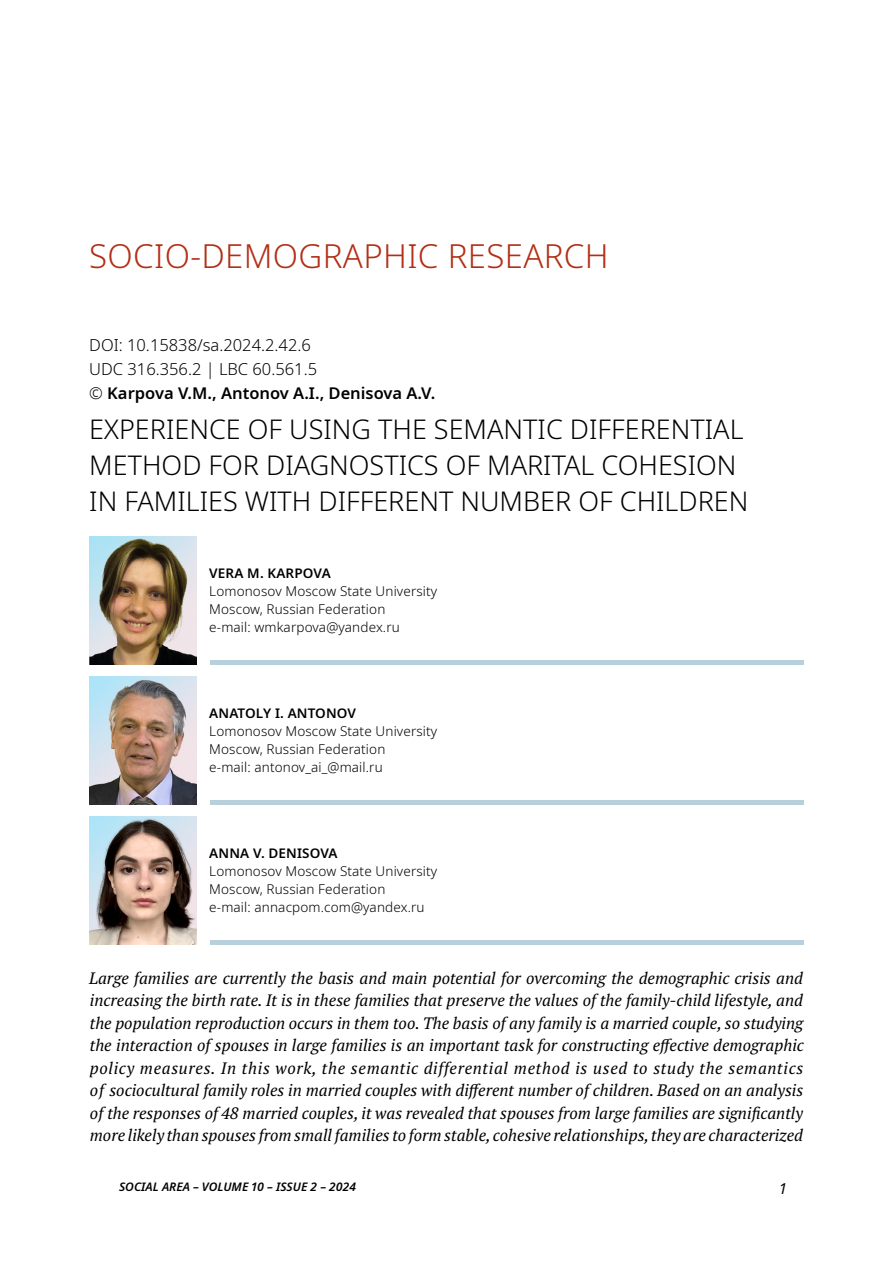
<style>
.page{position:relative;width:893px;height:1263px;background:#fff}
.page>*{position:absolute;margin:0;border:0;box-sizing:border-box;transform-origin:0 0}
.t1{font:300 33px "Noto Sans";letter-spacing:.01em;color:#b22f16}
.t2{font:300 27px/36px "Noto Sans";color:#000}
.t3{font:italic 16.5px/22.5px "PT Serif Pro";color:#000;text-align:justify}
.t4{font:300 16.5px/23.9px "Noto Sans";color:#000}
.t5{font:italic 15px "Noto Sans";color:#000}
.t6{font:300 13.5px/18px "Noto Sans";letter-spacing:.01em;color:#000}
.t7{font:600 13.5px "Noto Sans";letter-spacing:.01em;color:#000}
.t8{font:italic 600 12px "Noto Sans";color:#000}
.s1{font-weight:600}
</style>
<div class="page">
<hr style="left:210px;top:660px;width:594px;height:4px;background:#b8d0dc">
<hr style="left:210px;top:800px;width:594px;height:4px;background:#b8d0dc">
<hr style="left:210px;top:940px;width:594px;height:4px;background:#b8d0dc">
<img style="left:89px;top:537px;width:108px;height:127px">
<img style="left:89px;top:677px;width:108px;height:127px">
<img style="left:89px;top:817px;width:108px;height:127px">
<h1 class="t1" style="left:89px;top:233px;width:521px">SOCIO-DEMOGRAPHIC RESEARCH</h1>
<p class="t4" style="left:89px;top:333px;width:348px">DOI: 10.15838/sa.2024.2.42.6<br>UDC 316.356.2 | LBC 60.561.5<br>© <span class="s1">Karpova V.M., Antonov A.I., Denisova A.V.</span></p>
<h2 class="t2" style="left:89px;top:412px;width:661px">EXPERIENCE OF USING THE SEMANTIC DIFFERENTIAL<br>METHOD FOR DIAGNOSTICS OF MARITAL COHESION<br>IN FAMILIES WITH DIFFERENT NUMBER OF CHILDREN</h2>
<p class="t7" style="left:209px;top:563px;width:123px">VERA M. KARPOVA</p>
<p class="t6" style="left:209px;top:582px;width:229px">Lomonosov Moscow State University<br>Moscow, Russian Federation<br>e-mail: wmkarpova@yandex.ru</p>
<p class="t7" style="left:209px;top:703px;width:148px">ANATOLY I. ANTONOV</p>
<p class="t6" style="left:209px;top:722px;width:229px">Lomonosov Moscow State University<br>Moscow, Russian Federation<br>e-mail: antonov_ai_@mail.ru</p>
<p class="t7" style="left:209px;top:843px;width:130px">ANNA V. DENISOVA</p>
<p class="t6" style="left:209px;top:862px;width:229px">Lomonosov Moscow State University<br>Moscow, Russian Federation<br>e-mail: annacpom.com@yandex.ru</p>
<p class="t3" style="left:89px;top:966px;width:716px">Large families are currently the basis and main potential for overcoming the demographic crisis and increasing the birth rate. It is in these families that preserve the values of the family-child lifestyle, and the population reproduction occurs in them too. The basis of any family is a married couple, so studying the interaction of spouses in large families is an important task for constructing effective demographic policy measures. In this work, the semantic differential method is used to study the semantics of sociocultural family roles in married couples with different number of children. Based on an analysis of the responses of 48 married couples, it was revealed that spouses from large families are significantly more likely than spouses from small families to form stable, cohesive relationships, they are characterized</p>
<p class="t8" style="left:119px;top:1178px;width:238px">SOCIAL AREA – VOLUME 10 – ISSUE 2 – 2024</p>
<p class="t5" style="left:779px;top:1178px;width:10px">1</p>
</div>
